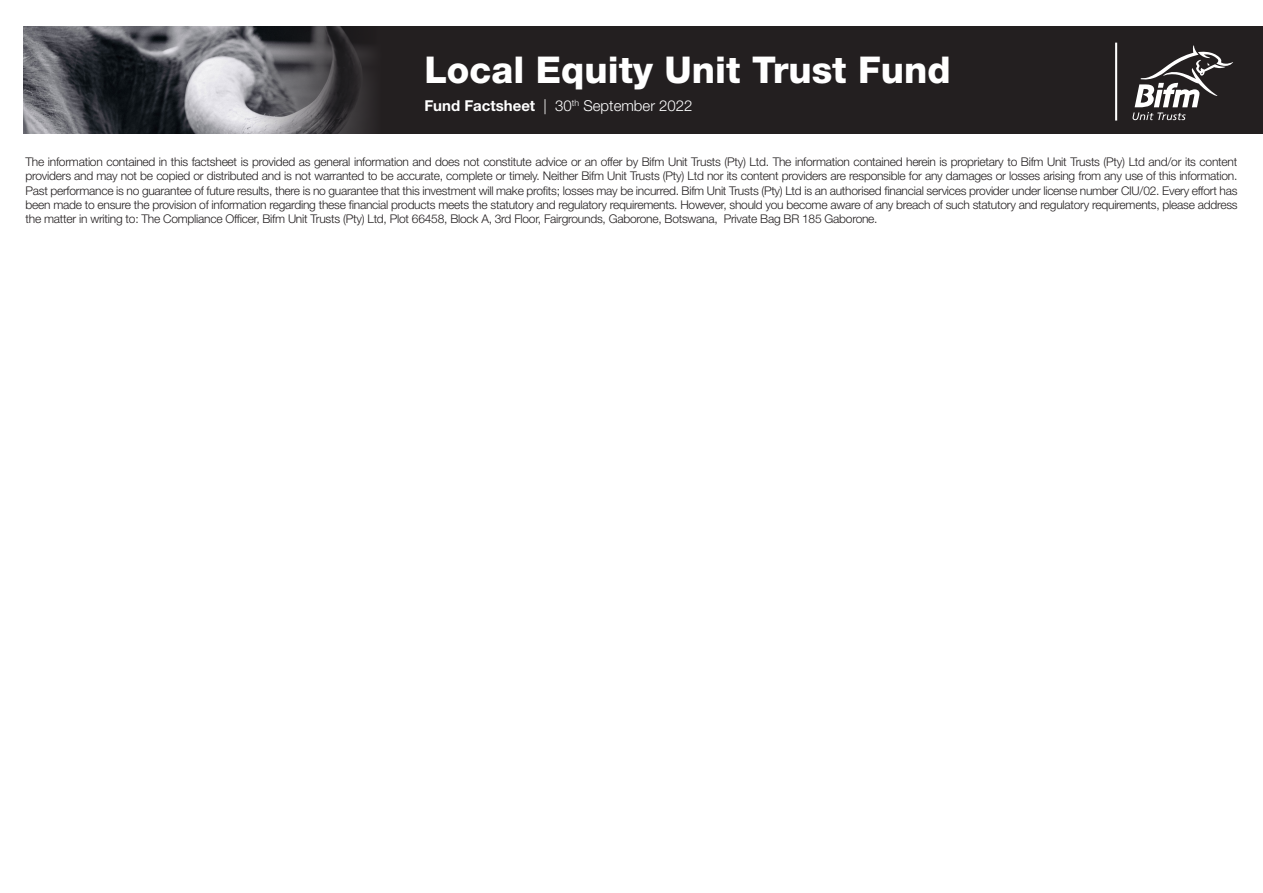
<style>
.page{position:relative;width:1263px;height:893px;background:#fff}
.page>*{position:absolute;margin:0;border:0;box-sizing:border-box;transform-origin:0 0}
.t1{font:800 36.9px "Helvetica Neue LT Std";color:#fff}
.t2{font:300 15px "Helvetica Neue LT Std";color:#fff}
.t3{font:300 12px/14.4px "Helvetica Neue LT Std";letter-spacing:-.02em;color:#231f20;text-align:justify}
.s1{font-weight:700}
</style>
<div class="page">
<img style="left:24px;top:26px;width:213px;height:108px">
<div style="left:237px;top:26px;width:1026px;height:108px;background:#231f20"></div>
<svg style="left:1132px;top:45px;width:101px;height:75px"></svg>
<hr style="left:1115px;top:43px;width:2px;height:78px;background:#fff">
<p class="t1" style="left:424px;top:48px;width:528px">Local Equity Unit Trust Fund</p>
<p class="t2" style="left:424px;top:97px;width:270px"><span class="s1">Fund Factsheet</span> | 30<sup>th</sup> September 2022</p>
<p class="t3" style="left:26px;top:154px;width:1213px">The information contained in this factsheet is provided as general information and does not constitute advice or an offer by Bifm Unit Trusts (Pty) Ltd. The information contained herein is proprietary to Bifm Unit Trusts (Pty) Ltd and/or its content providers and may not be copied or distributed and is not warranted to be accurate, complete or timely. Neither Bifm Unit Trusts (Pty) Ltd nor its content providers are responsible for any damages or losses arising from any use of this information.<br>Past performance is no guarantee of future results, there is no guarantee that this investment will make profits; losses may be incurred. Bifm Unit Trusts (Pty) Ltd is an authorised financial services provider under license number CIU/02. Every effort has been made to ensure the provision of information regarding these financial products meets the statutory and regulatory requirements. However, should you become aware of any breach of such statutory and regulatory requirements, please address the matter in writing to: The Compliance Officer, Bifm Unit Trusts (Pty) Ltd, Plot 66458, Block A, 3rd Floor, Fairgrounds, Gaborone, Botswana, Private Bag BR 185 Gaborone.</p>
</div>
